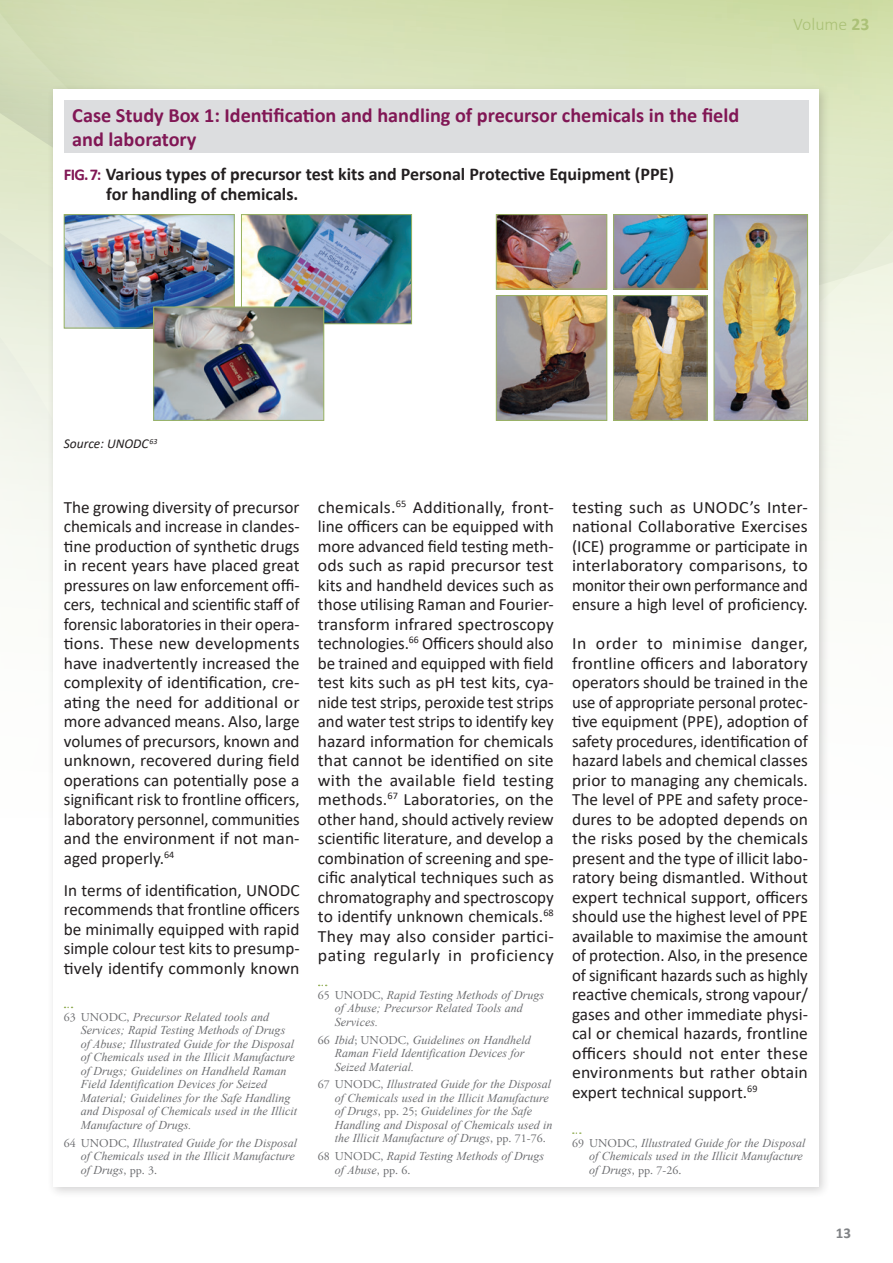
<style>
.page{position:relative;width:893px;height:1263px;background:#fff}
.page>*{position:absolute;margin:0;border:0;box-sizing:border-box;transform-origin:0 0}
.Case_Study_Box{font:700 20.25px/24.2px "Calibri";color:#811755}
.t1{font:700 18px/19.5px "Calibri";color:#231f20}
.t2{font:300 17.7px "Calibri";color:#abc177}
.Body{font:17.25px/19.5px "Calibri";color:#231f20;text-align:justify}
.t3{font:700 15px "Calibri";color:#808285}
.Source{font:italic 13.5px "Calibri";color:#231f20}
.Footnote{font:italic 12px/13.5px "Times New Roman";color:#6c6d70}
.s1{font-size:16.5px;color:#811755}
.s2{font-weight:700}
.s3{font-family:"Adobe Garamond Pro";font-style:normal}
</style>
<div class="page">
<div style="left:0;top:141px;width:893px;height:60px;background:#e0e9c9"></div>
<svg style="left:0;top:201px;width:893px;height:347px;fill:#f3f6eb"></svg>
<svg style="left:0;top:0;width:893px;height:141px;background:#d4e0b4"></svg>
<div style="left:47px;top:84px;width:784px;height:1115px;background:#231f20;opacity:.2"></div>
<div style="left:53px;top:90px;width:766px;height:1097px;background:#fff"></div>
<svg style="left:573px;top:1132px;width:8px;height:2px"></svg>
<div style="left:64px;top:100px;width:744px;height:53px;background:#dcdddf"></div>
<img style="left:615px;top:297px;width:91px;height:122px">
<div style="left:613px;top:295px;width:95px;height:126px;border:1px solid #99b361"></div>
<img style="left:498px;top:216px;width:107px;height:71px">
<div style="left:496px;top:214px;width:111px;height:75px;border:1px solid #99b361"></div>
<img style="left:498px;top:297px;width:107px;height:122px">
<div style="left:496px;top:295px;width:111px;height:126px;border:1px solid #99b361"></div>
<img style="left:615px;top:216px;width:91px;height:71px">
<div style="left:613px;top:214px;width:95px;height:75px;border:1px solid #99b361"></div>
<img style="left:66px;top:216px;width:167px;height:110px">
<div style="left:64px;top:214px;width:171px;height:114px;border:1px solid #99b361"></div>
<img style="left:716px;top:216px;width:90px;height:203px">
<div style="left:714px;top:214px;width:94px;height:207px;border:1px solid #99b361"></div>
<img style="left:243px;top:216px;width:167px;height:106px">
<div style="left:241px;top:214px;width:171px;height:110px;border:1px solid #99b361"></div>
<img style="left:155px;top:309px;width:167px;height:110px">
<div style="left:153px;top:307px;width:171px;height:114px;border:1px solid #99b361"></div>
<p class="Case_Study_Box" style="left:72px;top:103px;width:668px">Case Study Box 1: Identification and handling of precursor chemicals in the field and laboratory</p>
<p class="t1" style="left:106px;top:164px;width:569px;text-indent:-43px"><span class="s1">Fig. 7:</span> Various types of precursor test kits and Personal Protective Equipment (PPE) for handling of chemicals.</p>
<p class="t2" style="left:793px;top:13px;width:78px">Volume <span class="s2">23</span></p>
<p class="Source" style="left:64px;top:434px;width:95px">Source: UNODC <sup>63</sup></p>
<p class="Body" style="left:64px;top:497px;width:237px">The growing diversity of precursor chemicals and increase in clandes&shy;tine production of synthetic drugs in recent years have placed great pressures on law enforcement offi&shy;cers, technical and scientific staff of forensic laboratories in their opera&shy;tions. These new developments have inadvertently increased the complexity of identification, cre&shy;ating the need for additional or more advanced means. Also, large volumes of precursors, known and unknown, recovered during field operations can potentially pose a significant risk to frontline officers, laboratory personnel, communities and the environment if not man&shy;aged properly.<sup>64</sup></p>
<p class="Body" style="left:64px;top:880px;width:237px">In terms of identification, UNODC recommends that frontline officers be minimally equipped with rapid simple colour test kits to presump&shy;tively identify commonly known</p>
<p class="Footnote" style="left:81px;top:1010px;width:218px;text-indent:-17px"><span class="s3">63 UNODC,</span> Precursor Related tools and Services; Rapid Testing Methods of Drugs of Abuse; Illustrated Guide for the Disposal of Chemicals used in the Illicit Manufacture of Drugs; Guidelines on Handheld Raman Field Identification Devices for Seized Material; Guidelines for the Safe Handling and Disposal of Chemicals used in the Illicit Manufacture of Drugs.</p>
<p class="Footnote" style="left:81px;top:1135px;width:218px;text-indent:-17px"><span class="s3">64 UNODC,</span> Illustrated Guide for the Disposal of Chemicals used in the Illicit Manufacture of Drugs<span class="s3">, pp. 3.</span></p>
<p class="Body" style="left:318px;top:497px;width:237px">chemicals.<sup>65</sup> Additionally, front&shy;line officers can be equipped with more advanced field testing meth&shy;ods such as rapid precursor test kits and handheld devices such as those utilising Raman and Fourier&shy;transform infrared spectroscopy technologies.<sup>66</sup> Officers should also be trained and equipped with field test kits such as pH test kits, cya&shy;nide test strips, peroxide test strips and water test strips to identify key hazard information for chemicals that cannot be identified on site with the available field testing methods.<sup>67</sup> Laboratories, on the other hand, should actively review scientific literature, and develop a combination of screening and spe&shy;cific analytical techniques such as chromatography and spectroscopy to identify unknown chemicals.<sup>68<br></sup>They may also consider partici&shy;pating regularly in proficiency</p>
<p class="Footnote" style="left:335px;top:988px;width:211px;text-indent:-17px"><span class="s3">65 UNODC,</span> Rapid Testing Methods of Drugs of Abuse; Precursor Related Tools and<br>Services.</p>
<p class="Footnote" style="left:335px;top:1032px;width:197px;text-indent:-17px"><span class="s3">66</span> Ibid<span class="s3">; UNODC,</span> Guidelines on Handheld<br>Raman Field Identification Devices for<br>Seized Material.</p>
<p class="Footnote" style="left:335px;top:1077px;width:219px;text-indent:-17px"><span class="s3">67 UNODC,</span> Illustrated Guide for the Disposal of Chemicals used in the Illicit Manufacture of Drugs<span class="s3">, pp. 25;</span> Guidelines for the Safe Handling and Disposal of Chemicals used in the Illicit Manufacture of Drugs<span class="s3">, pp. 71-76.</span></p>
<p class="Footnote" style="left:335px;top:1149px;width:211px;text-indent:-17px"><span class="s3">68 UNODC,</span> Rapid Testing Methods of Drugs of Abuse<span class="s3">, pp. 6.</span></p>
<p class="Body" style="left:572px;top:497px;width:237px">testing such as UNODC’s Inter&shy;national Collaborative Exercises (ICE) programme or participate in interlaboratory comparisons, to monitor their own performance and ensure a high level of proficiency.</p>
<p class="Body" style="left:572px;top:633px;width:237px">In order to minimise danger, frontline officers and laboratory operators should be trained in the use of appropriate personal protec&shy;tive equipment (PPE), adoption of safety procedures, identification of hazard labels and chemical classes prior to managing any chemicals.<br>The level of PPE and safety proce&shy;dures to be adopted depends on the risks posed by the chemicals present and the type of illicit labo&shy;ratory being dismantled. Without expert technical support, officers should use the highest level of PPE available to maximise the amount of protection. Also, in the presence of significant hazards such as highly reactive chemicals, strong vapour/ gases and other immediate physi&shy;cal or chemical hazards, frontline officers should not enter these environments but rather obtain expert technical support.<sup>69</sup></p>
<p class="Footnote" style="left:589px;top:1135px;width:218px;text-indent:-17px"><span class="s3">69 UNODC,</span> Illustrated Guide for the Disposal of Chemicals used in the Illicit Manufacture of Drugs<span class="s3">, pp. 7-26.</span></p>
<p class="t3" style="left:836px;top:1222px;width:17px">13</p>
</div>
